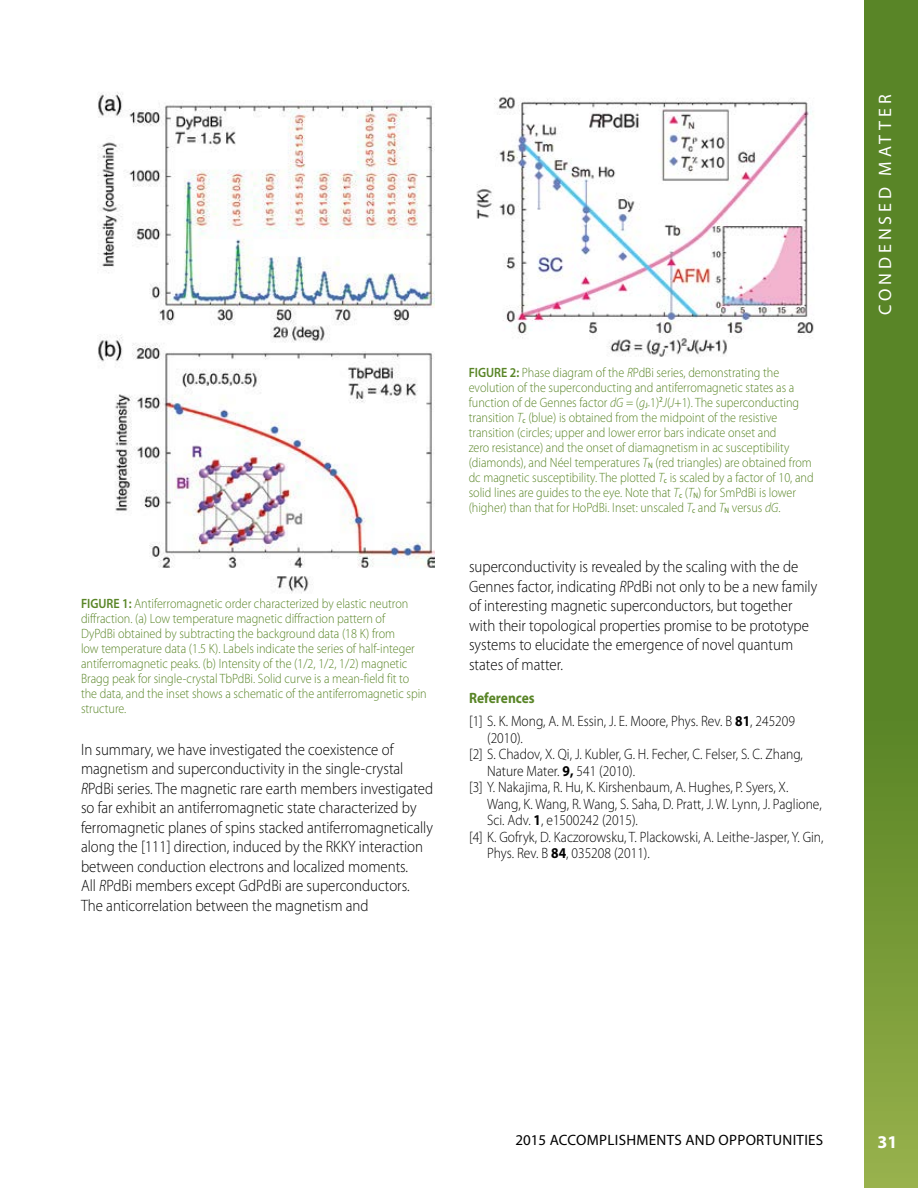
<style>
.page{position:relative;width:918px;height:1188px;background:#fff}
.page>*{position:absolute;margin:0;border:0;box-sizing:border-box;transform-origin:0 0}
.t1{font:18px "Myriad Pro";letter-spacing:.22em;color:#fff}
.t2{font:700 18px "Myriad Pro";color:#fff}
.t3{font:300 16.5px/19.5px "Myriad Pro";color:#000;scale:.9 1}
.t4{font:300 15px/16.5px "Myriad Pro";color:#000;scale:.9 1}
.t5{font:15px "Myriad Pro";letter-spacing:.02em;color:#000}
.t6{font:700 15px "Myriad Pro";color:#598527;scale:.9 1}
.t7{font:300 13.5px/15px "Myriad Pro";color:#598527;scale:.9 1}
.s1{font-weight:600}
.s2{font-style:italic}
.s3{font-weight:700}
</style>
<div class="page">
<svg style="left:864px;top:0;width:54px;height:1188px;background:#658d2d"></svg>
<img style="left:98px;top:92px;width:337px;height:502px">
<img style="left:476px;top:96px;width:338px;height:261px">
<p class="t7" style="left:81px;top:596px;width:386px"><span class="s1">FIGURE 1:</span> Antiferromagnetic order characterized by elastic neutron diffraction. (a) Low temperature magnetic diffraction pattern of<br>DyPdBi obtained by subtracting the background data (18 K) from<br>low temperature data (1.5 K). Labels indicate the series of half-integer antiferromagnetic peaks. (b) Intensity of the (1/2, 1/2, 1/2) magnetic Bragg peak for single-crystal TbPdBi. Solid curve is a mean-field fit to the data, and the inset shows a schematic of the antiferromagnetic spin structure.</p>
<p class="t3" style="left:81px;top:739px;width:393px">In summary, we have investigated the coexistence of magnetism and superconductivity in the single-crystal <span class="s2">R</span>PdBi series. The magnetic rare earth members investigated so far exhibit an antiferromagnetic state characterized by ferromagnetic planes of spins stacked antiferromagnetically along the [111] direction, induced by the RKKY interaction between conduction electrons and localized moments.<br>All <span class="s2">R</span>PdBi members except GdPdBi are superconductors.<br>The anticorrelation between the magnetism and</p>
<p class="t7" style="left:469px;top:365px;width:385px"><span class="s1">FIGURE 2:</span> Phase diagram of the <span class="s2">R</span>PdBi series, demonstrating the evolution of the superconducting and antiferromagnetic states as a function of de Gennes factor <span class="s2">dG</span> = (<span class="s2">g</span><sub>J-</sub>1)<sup>2</sup><span class="s2">J</span>(<span class="s2">J</span>+1). The superconducting transition <span class="s2">T</span><sub>c</sub> (blue) is obtained from the midpoint of the resistive transition (circles; upper and lower error bars indicate onset and<br>zero resistance) and the onset of diamagnetism in ac susceptibility (diamonds), and Néel temperatures <span class="s2">T</span><sub>N</sub> (red triangles) are obtained from dc magnetic susceptibility. The plotted <span class="s2">T</span><sub>c</sub> is scaled by a factor of 10, and solid lines are guides to the eye. Note that <span class="s2">T</span><sub>c</sub> (<span class="s2">T</span><sub>N</sub>) for SmPdBi is lower (higher) than that for HoPdBi. Inset: unscaled <span class="s2">T</span><sub>c</sub> and <span class="s2">T</span><sub>N</sub> versus <span class="s2">dG</span>.</p>
<p class="t3" style="left:469px;top:557px;width:388px">superconductivity is revealed by the scaling with the de Gennes factor, indicating <span class="s2">R</span>PdBi not only to be a new family of interesting magnetic superconductors, but together with their topological properties promise to be prototype systems to elucidate the emergence of novel quantum states of matter.</p>
<p class="t6" style="left:469px;top:688px;width:75px">References</p>
<p class="t4" style="left:487px;top:713px;width:344px;text-indent:-18px">[1] S. K. Mong, A. M. Essin, J. E. Moore, Phys. Rev. B <span class="s3">81</span>, 245209 (2010).</p>
<p class="t4" style="left:487px;top:746px;width:352px;text-indent:-18px">[2] S. Chadov, X. Qi, J. Kubler, G. H. Fecher, C. Felser, S. C. Zhang,<br>Nature Mater. <span class="s3">9,</span> 541 (2010).</p>
<p class="t4" style="left:487px;top:779px;width:373px;text-indent:-18px">[3] Y. Nakajima, R. Hu, K. Kirshenbaum, A. Hughes, P. Syers, X.<br>Wang, K. Wang, R. Wang, S. Saha, D. Pratt, J. W. Lynn, J. Paglione,<br>Sci. Adv. <span class="s3">1</span>, e1500242 (2015).</p>
<p class="t4" style="left:487px;top:828px;width:375px;text-indent:-18px">[4] K. Gofryk, D. Kaczorowsku, T. Plackowski, A. Leithe-Jasper, Y. Gin,<br>Phys. Rev. B <span class="s3">84</span>, 035208 (2011).</p>
<h1 class="t1" style="left:874px;top:315px;width:222px;rotate:-90deg">CONDENSED MATTER</h1>
<p class="t5" style="left:516px;top:1131px;width:309px">2015 ACCOMPLISHMENTS AND OPPORTUNITIES</p>
<h1 class="t2" style="left:878px;top:1130px;width:21px">31</h1>
</div>
